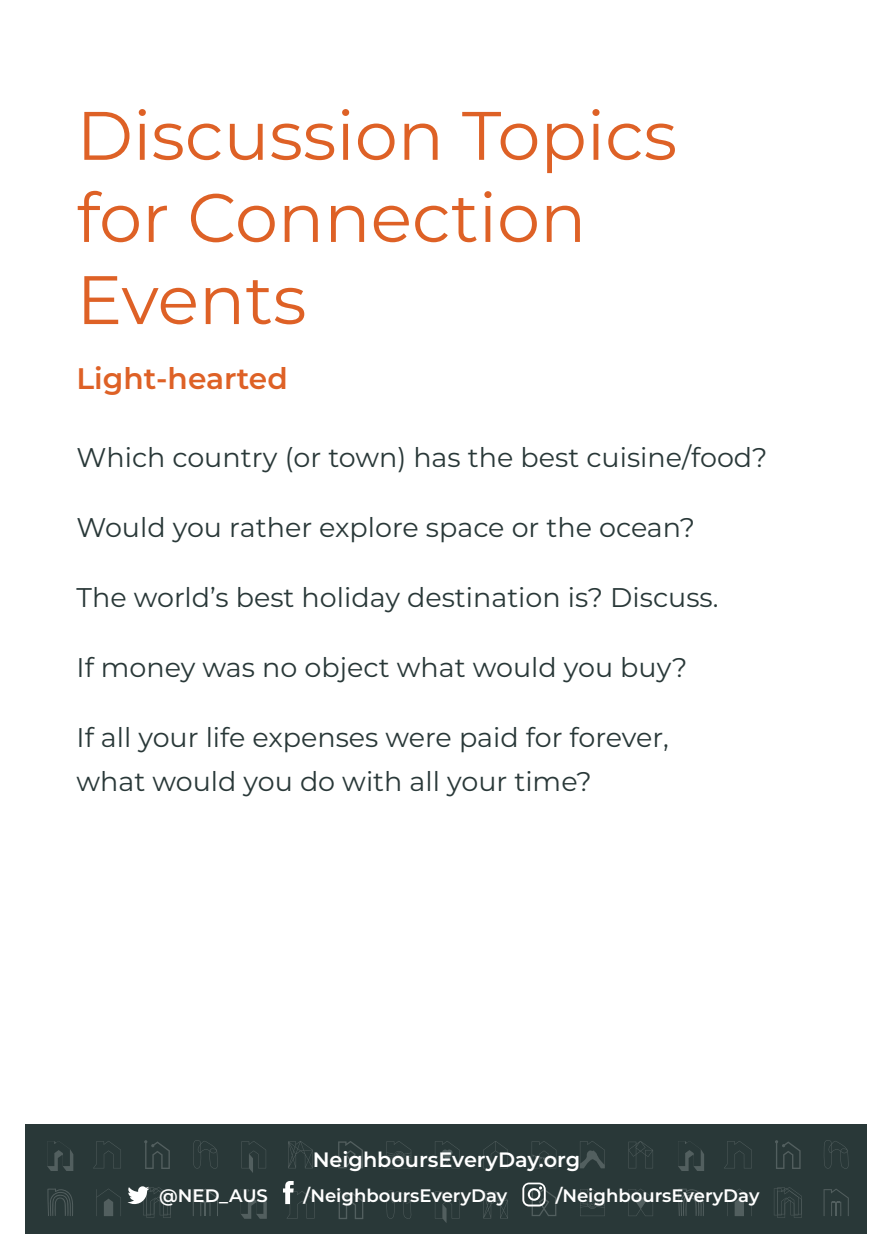
<style>
.page{position:relative;width:893px;height:1259px;background:#fff}
.page>*{position:absolute;margin:0;border:0;box-sizing:border-box;transform-origin:0 0}
.t1{font:68.4px/82.2px "Montserrat";color:#de6126}
.t2{font:600 29.7px "Montserrat";color:#de6126}
.t3{font:27px/44.4px "Montserrat";color:#293838}
.t4{font:600 20.7px "Montserrat";color:#fff}
.t5{font:600 18px "Montserrat";color:#fff}
</style>
<div class="page">
<div style="left:26px;top:1124px;width:841px;height:109px;background:#293838"></div>
<svg style="left:96px;top:1189px;width:25px;height:27px"></svg>
<svg style="left:47px;top:1141px;width:26px;height:30px"></svg>
<svg style="left:628px;top:1141px;width:25px;height:27px"></svg>
<svg style="left:338px;top:1141px;width:25px;height:27px"></svg>
<svg style="left:47px;top:1188px;width:26px;height:28px"></svg>
<svg style="left:435px;top:1141px;width:25px;height:27px"></svg>
<svg style="left:532px;top:1141px;width:24px;height:27px"></svg>
<svg style="left:93px;top:1141px;width:28px;height:27px"></svg>
<svg style="left:483px;top:1141px;width:25px;height:27px"></svg>
<svg style="left:386px;top:1141px;width:25px;height:27px"></svg>
<svg style="left:193px;top:1189px;width:25px;height:27px"></svg>
<svg style="left:241px;top:1189px;width:26px;height:29px"></svg>
<svg style="left:628px;top:1189px;width:25px;height:27px"></svg>
<svg style="left:580px;top:1189px;width:25px;height:27px"></svg>
<svg style="left:580px;top:1141px;width:25px;height:27px"></svg>
<svg style="left:241px;top:1141px;width:25px;height:32px"></svg>
<svg style="left:288px;top:1141px;width:25px;height:27px"></svg>
<svg style="left:144px;top:1140px;width:26px;height:29px"></svg>
<svg style="left:193px;top:1140px;width:25px;height:28px"></svg>
<svg style="left:435px;top:1191px;width:25px;height:32px"></svg>
<svg style="left:483px;top:1191px;width:25px;height:27px"></svg>
<svg style="left:338px;top:1190px;width:25px;height:29px"></svg>
<svg style="left:386px;top:1190px;width:25px;height:29px"></svg>
<svg style="left:727px;top:1189px;width:25px;height:27px"></svg>
<svg style="left:774px;top:1187px;width:28px;height:30px"></svg>
<svg style="left:678px;top:1141px;width:26px;height:30px"></svg>
<svg style="left:678px;top:1188px;width:26px;height:28px"></svg>
<svg style="left:724px;top:1141px;width:28px;height:27px"></svg>
<svg style="left:823px;top:1189px;width:26px;height:27px"></svg>
<svg style="left:775px;top:1140px;width:26px;height:29px"></svg>
<svg style="left:824px;top:1140px;width:25px;height:28px"></svg>
<svg style="left:127px;top:1186px;width:44px;height:31px"></svg>
<svg style="left:283px;top:1181px;width:32px;height:37px"></svg>
<svg style="left:522px;top:1182px;width:34px;height:34px"></svg>
<h1 class="t1" style="left:77px;top:92px;width:602px">Discussion Topics for Connection<br>Events</h1>
<p class="t2" style="left:77px;top:357px;width:213px">Light-hearted</p>
<p class="t3" style="left:77px;top:434px;width:692px">Which country (or town) has the best cuisine/food?</p>
<p class="t3" style="left:77px;top:504px;width:620px">Would you rather explore space or the ocean?</p>
<p class="t3" style="left:77px;top:574px;width:643px">The world’s best holiday destination is? Discuss.</p>
<p class="t3" style="left:77px;top:644px;width:613px">If money was no object what would you buy?</p>
<p class="t3" style="left:77px;top:714px;width:594px">If all your life expenses were paid for forever, what would you do with all your time?</p>
<p class="t4" style="left:313px;top:1145px;width:269px">NeighboursEveryDay.org</p>
<p class="t5" style="left:159px;top:1182px;width:110px">@NED_AUS</p>
<p class="t5" style="left:304px;top:1182px;width:205px">/NeighboursEveryDay</p>
<p class="t5" style="left:556px;top:1182px;width:205px">/NeighboursEveryDay</p>
</div>
